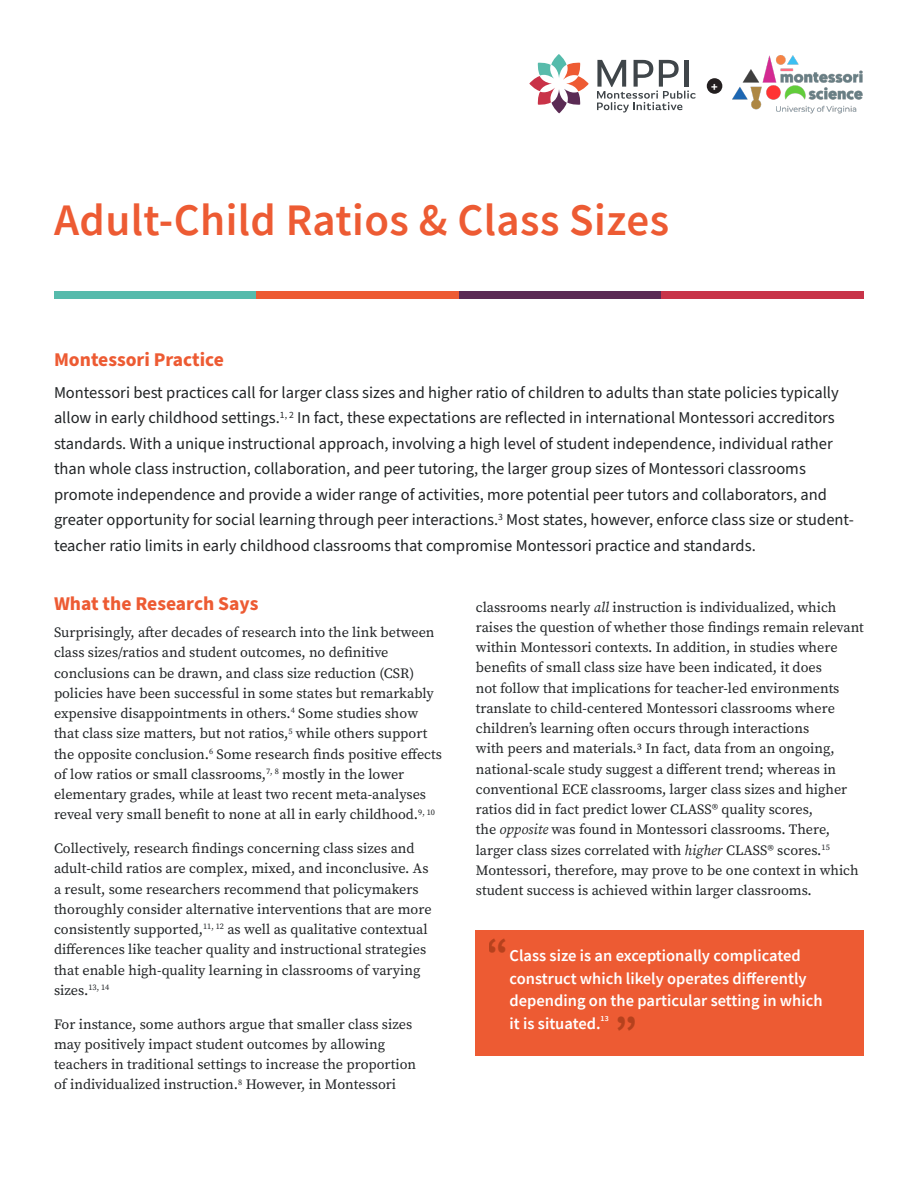
<style>
.page{position:relative;width:918px;height:1188px;background:#fff}
.page>*{position:absolute;margin:0;border:0;box-sizing:border-box;transform-origin:0 0}
.t1{font:600 45px "Source Sans Pro";letter-spacing:.01em;color:#ed5b33}
.t2{font:700 40.5px "Source Sans Pro";color:#712203}
.t3{font:700 19.5px "Source Sans Pro";color:#ed5b33}
.Intro_paragraph{font:16.5px/25.5px "Source Sans Pro";color:#212426}
.t4{font:600 16.5px/22.5px "Source Sans Pro";color:#fff}
.t5{font:14.25px/20.2px "Source Serif Pro";color:#212426}
.t6{font:700 12.45px "Source Sans 3";color:#fff}
.t7{font:600 7.8px "Source Sans Pro";color:#fff}
.s1{font-style:italic}
</style>
<div class="page">
<div style="left:476px;top:930px;width:388px;height:126px;background:#ed5b33"></div>
<div style="left:54px;top:291px;width:202px;height:7px;background:#56bbac"></div>
<div style="left:256px;top:291px;width:203px;height:7px;background:#ed5b33"></div>
<div style="left:459px;top:291px;width:203px;height:7px;background:#5b2a55"></div>
<div style="left:662px;top:291px;width:202px;height:7px;background:#c83348"></div>
<img style="left:733px;top:55px;width:130px;height:59px">
<svg style="left:529px;top:54px;width:60px;height:59px"></svg>
<svg style="left:597px;top:60px;width:98px;height:53px"></svg>
<hr style="left:684px;top:60px;width:4px;height:27px;background:#3f4549">
<div style="left:707px;top:78px;width:15px;height:16px;background:#231f20;border-radius:50%"></div>
<p class="t6" style="left:711px;top:78px;width:8px">+</p>
<p class="t1" style="left:54px;top:190px;width:617px">Adult-Child Ratios &amp; Class Sizes</p>
<p class="t3" style="left:54px;top:346px;width:171px">Montessori Practice</p>
<p class="Intro_paragraph" style="left:54px;top:380px;width:801px">Montessori best practices call for larger class sizes and higher ratio of children to adults than state policies typically allow in early childhood settings.<sup>1,</sup> <sup>2</sup> In fact, these expectations are reflected in international Montessori accreditors standards. With a unique instructional approach, involving a high level of student independence, individual rather than whole class instruction, collaboration, and peer tutoring, the larger group sizes of Montessori classrooms promote independence and provide a wider range of activities, more potential peer tutors and collaborators, and greater opportunity for social learning through peer interactions.<sup>3</sup> Most states, however, enforce class size or student&shy;teacher ratio limits in early childhood classrooms that compromise Montessori practice and standards.</p>
<p class="t3" style="left:54px;top:590px;width:206px">What the Research Says</p>
<p class="t5" style="left:54px;top:622px;width:390px">Surprisingly, after decades of research into the link between class sizes/ratios and student outcomes, no definitive conclusions can be drawn, and class size reduction (CSR) policies have been successful in some states but remarkably expensive disappointments in others.<sup>4</sup> Some studies show that class size matters, but not ratios,<sup>5</sup> while others support the opposite conclusion.<sup>6</sup> Some research finds positive effects of low ratios or small classrooms,<sup>7,</sup> <sup>8</sup> mostly in the lower elementary grades, while at least two recent meta-analyses reveal very small benefit to none at all in early childhood.<sup>9,</sup> <sup>10</sup></p>
<p class="t5" style="left:54px;top:838px;width:379px">Collectively, research findings concerning class sizes and adult-child ratios are complex, mixed, and inconclusive. As a result, some researchers recommend that policymakers thoroughly consider alternative interventions that are more consistently supported,<sup>11,</sup> <sup>12</sup> as well as qualitative contextual differences like teacher quality and instructional strategies that enable high-quality learning in classrooms of varying sizes.<sup>13,</sup> <sup>14</sup></p>
<p class="t5" style="left:54px;top:1014px;width:364px">For instance, some authors argue that smaller class sizes may positively impact student outcomes by allowing teachers in traditional settings to increase the proportion of individualized instruction.<sup>8</sup> However, in Montessori</p>
<p class="t5" style="left:476px;top:597px;width:390px">classrooms nearly <span class="s1">all</span> instruction is individualized, which raises the question of whether those findings remain relevant within Montessori contexts. In addition, in studies where benefits of small class size have been indicated, it does<br>not follow that implications for teacher-led environments translate to child-centered Montessori classrooms where children’s learning often occurs through interactions<br>with peers and materials.3 In fact, data from an ongoing, national-scale study suggest a different trend; whereas in conventional ECE classrooms, larger class sizes and higher ratios did in fact predict lower CLASS® quality scores,<br>the <span class="s1">opposite</span> was found in Montessori classrooms. There, larger class sizes correlated with <span class="s1">higher</span> CLASS® scores.<sup>15<br></sup>Montessori, therefore, may prove to be one context in which student success is achieved within larger classrooms.</p>
<h2 class="t2" style="left:487px;top:925px;width:24px">“</h2>
<p class="t4" style="left:510px;top:944px;width:314px">Class size is an exceptionally complicated construct which likely operates differently depending on the particular setting in which it is situated.</p>
<p class="t7" style="left:601px;top:1013px;width:10px">13</p>
<h2 class="t2" style="left:615px;top:1001px;width:21px">”</h2>
</div>
